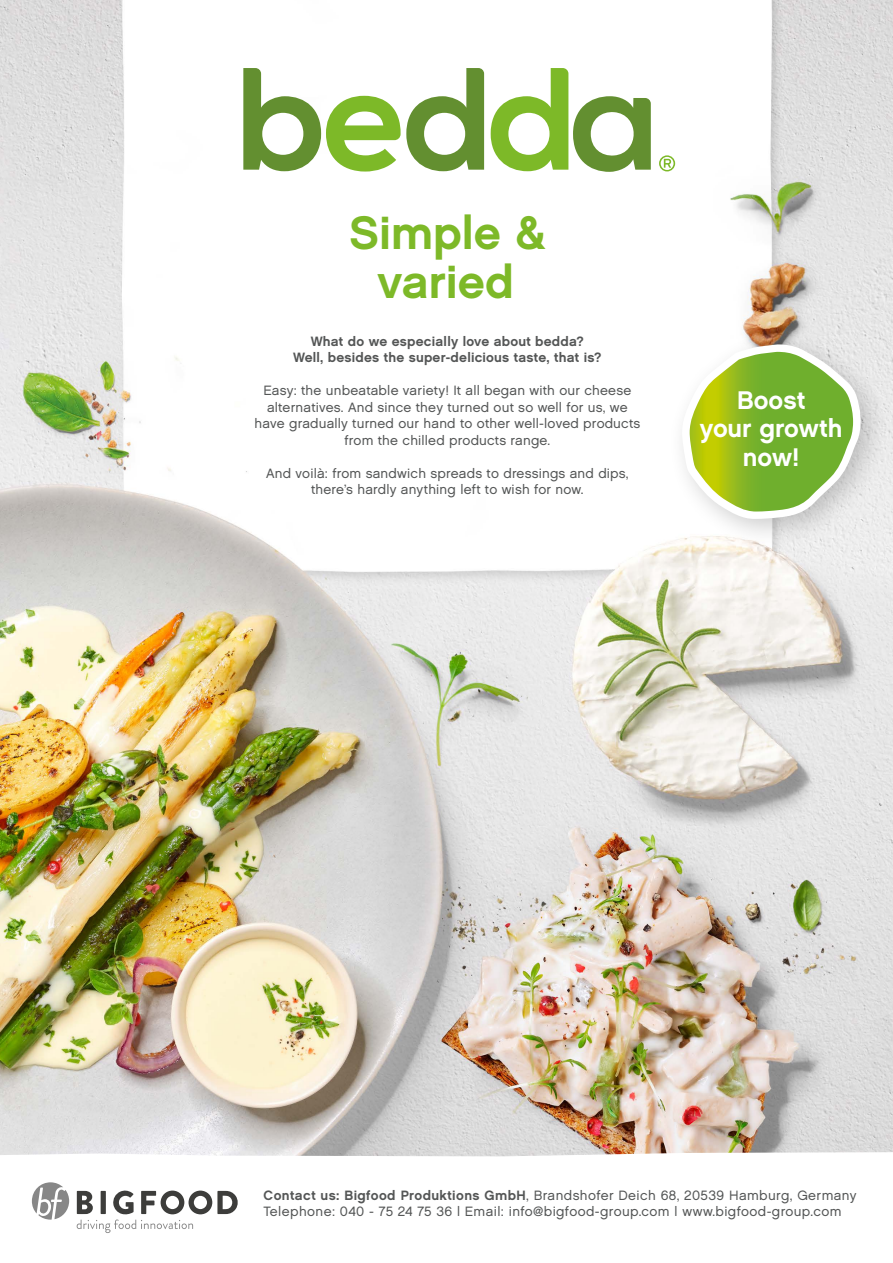
<style>
.page{position:relative;width:893px;height:1263px;background:#fff}
.page>*{position:absolute;margin:0;border:0;box-sizing:border-box;transform-origin:0 0}
.t1{font:46.5px/49.5px "Chalet New York Nineteen Sixty";color:#7db928;text-align:center}
.t2{font:25.5px/28.5px "Chalet New York Nineteen Sixty";color:#fff;text-align:center}
.t3{font:13.5px/16.5px "Chalet London Nineteen Sixty";letter-spacing:.015em;color:#545656;text-align:center}
.t4{font:13.5px/16.5px "Chalet New York Nineteen Sixty";letter-spacing:.015em;color:#545656;text-align:center}
.s1{font-family:"Chalet New York Nineteen Sixty"}
</style>
<div class="page">
<img style="left:0;top:0;width:893px;height:1152px">
<svg style="left:659px;top:155px;width:16px;height:16px"></svg>
<svg style="left:243px;top:68px;width:241px;height:104px"></svg>
<svg style="left:491px;top:68px;width:160px;height:104px"></svg>
<svg style="left:0;top:1152px;width:886px;height:76px"></svg>
<svg style="left:32px;top:1182px;width:37px;height:37px"></svg>
<svg style="left:77px;top:1190px;width:161px;height:43px"></svg>
<div style="left:667px;top:329px;width:223px;height:219px;background:#000;opacity:.2"></div>
<svg style="left:681px;top:344px;width:181px;height:175px"></svg>
<img style="left:690px;top:352px;width:163px;height:159px">
<h1 class="t1" style="left:349px;top:207px;width:198px">Simple &amp; varied</h1>
<p class="t4" style="left:293px;top:333px;width:310px">What do we especially love about bedda?<br>Well, besides the super-delicious taste, that is?</p>
<p class="t3" style="left:254px;top:382px;width:387px">Easy: the unbeatable variety! It all began with our cheese alternatives. And since they turned out so well for us, we have gradually turned our hand to other well-loved products from the chilled products range.</p>
<p class="t3" style="left:266px;top:465px;width:364px">And voilà: from sandwich spreads to dressings and dips, there’s hardly anything left to wish for now.</p>
<h2 class="t2" style="left:700px;top:385px;width:144px">Boost<br>your growth now!</h2>
<p class="t3" style="left:264px;top:1187px;width:594px;text-align:left"><span class="s1">Contact us: Bigfood Produktions GmbH</span>, Brandshofer Deich 68, 20539 Hamburg, Germany<br>Telephone: 040 - 75 24 75 36 | Email: info@bigfood-group.com | www.bigfood-group.com</p>
</div>
